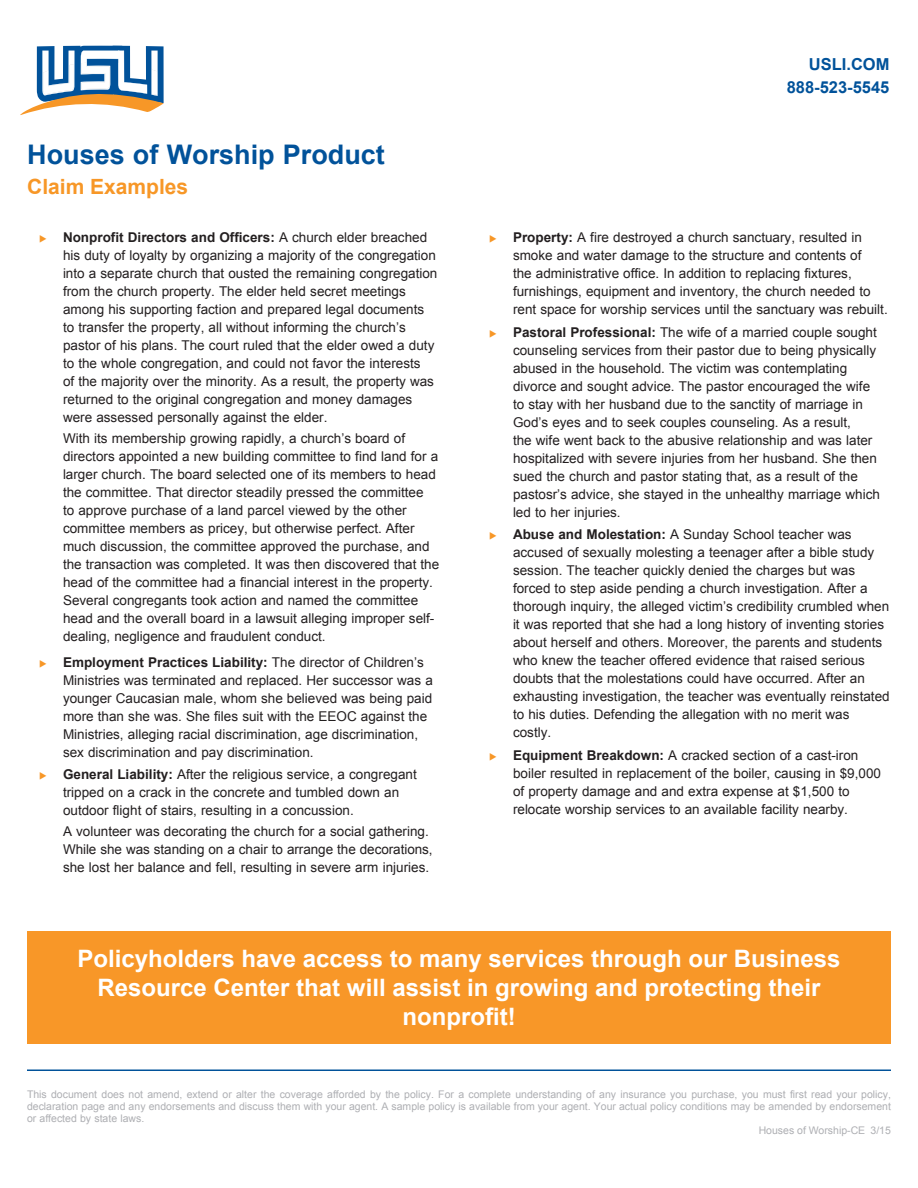
<style>
.page{position:relative;width:918px;height:1188px;background:#fff}
.page>*{position:absolute;margin:0;border:0;box-sizing:border-box;transform-origin:0 0}
.title_less_space_bel{font:700 27px "Arial";color:#01529a}
.quote_box{font:700 24px/28.8px "Arial";color:#fff;text-align:center}
.subtitle{font:700 21px "Arial";color:#f79727}
.t1{font:700 16.5px/22.5px "Arial";color:#01529a;text-align:right}
.bullet_list_1_-_oran{font:13.5px/18px "Arial";color:#231f20}
.bullet_list_1_-_para{font:13.5px/18px "Arial";color:#231f20}
.footer{font:10.5px/12px "Arial";color:#aeafb3;text-align:justify}
.s1{color:#f79727}
.s2{font-weight:700}
</style>
<div class="page">
<svg style="left:20px;top:46px;width:144px;height:69px"></svg>
<hr style="left:27px;top:1070px;width:864px;height:1px;background:#01529a">
<div style="left:27px;top:932px;width:864px;height:112px;background:#f89728"></div>
<p class="title_less_space_bel" style="left:27px;top:136px;width:359px">Houses of Worship Product</p>
<p class="subtitle" style="left:27px;top:172px;width:163px">Claim Examples</p>
<p class="bullet_list_1_-_oran" style="left:63px;top:228px;width:376px;text-indent:-24px"><span class="s1">◆</span> <span class="s2">Nonprofit Directors and Officers:</span> A church elder breached his duty of loyalty by organizing a majority of the congregation into a separate church that ousted the remaining congregation from the church property. The elder held secret meetings among his supporting faction and prepared legal documents to transfer the property, all without informing the church’s pastor of his plans. The court ruled that the elder owed a duty to the whole congregation, and could not favor the interests<br>of the majority over the minority. As a result, the property was returned to the original congregation and money damages were assessed personally against the elder.</p>
<p class="bullet_list_1_-_para" style="left:63px;top:429px;width:378px">With its membership growing rapidly, a church’s board of directors appointed a new building committee to find land for a larger church. The board selected one of its members to head the committee. That director steadily pressed the committee<br>to approve purchase of a land parcel viewed by the other committee members as pricey, but otherwise perfect. After much discussion, the committee approved the purchase, and the transaction was completed. It was then discovered that the head of the committee had a financial interest in the property.<br>Several congregants took action and named the committee head and the overall board in a lawsuit alleging improper self&shy;dealing, negligence and fraudulent conduct.</p>
<p class="bullet_list_1_-_oran" style="left:63px;top:653px;width:371px;text-indent:-24px"><span class="s1">◆</span> <span class="s2">Employment Practices Liability:</span> The director of Children’s Ministries was terminated and replaced. Her successor was a younger Caucasian male, whom she believed was being paid more than she was. She files suit with the EEOC against the Ministries, alleging racial discrimination, age discrimination, sex discrimination and pay discrimination.</p>
<p class="bullet_list_1_-_oran" style="left:63px;top:765px;width:355px;text-indent:-24px"><span class="s1">◆</span> <span class="s2">General Liability:</span> After the religious service, a congregant tripped on a crack in the concrete and tumbled down an outdoor flight of stairs, resulting in a concussion.</p>
<p class="bullet_list_1_-_para" style="left:63px;top:822px;width:371px">A volunteer was decorating the church for a social gathering.<br>While she was standing on a chair to arrange the decorations, she lost her balance and fell, resulting in severe arm injuries.</p>
<p class="t1" style="left:787px;top:54px;width:104px">USLI.COM<br>888-523-5545</p>
<p class="bullet_list_1_-_oran" style="left:513px;top:228px;width:376px;text-indent:-24px"><span class="s1">◆</span> <span class="s2">Property:</span> A fire destroyed a church sanctuary, resulted in smoke and water damage to the structure and contents of<br>the administrative office. In addition to replacing fixtures, furnishings, equipment and inventory, the church needed to rent space for worship services until the sanctuary was rebuilt.</p>
<p class="bullet_list_1_-_oran" style="left:513px;top:323px;width:368px;text-indent:-24px"><span class="s1">◆</span> <span class="s2">Pastoral Professional:</span> The wife of a married couple sought counseling services from their pastor due to being physically abused in the household. The victim was contemplating divorce and sought advice. The pastor encouraged the wife to stay with her husband due to the sanctity of marriage in God’s eyes and to seek couples counseling. As a result,<br>the wife went back to the abusive relationship and was later hospitalized with severe injuries from her husband. She then sued the church and pastor stating that, as a result of the pastosr’s advice, she stayed in the unhealthy marriage which led to her injuries.</p>
<p class="bullet_list_1_-_oran" style="left:513px;top:525px;width:378px;text-indent:-24px"><span class="s1">◆</span> <span class="s2">Abuse and Molestation:</span> A Sunday School teacher was accused of sexually molesting a teenager after a bible study session. The teacher quickly denied the charges but was forced to step aside pending a church investigation. After a thorough inquiry, the alleged victim’s credibility crumbled when it was reported that she had a long history of inventing stories about herself and others. Moreover, the parents and students who knew the teacher offered evidence that raised serious doubts that the molestations could have occurred. After an exhausting investigation, the teacher was eventually reinstated to his duties. Defending the allegation with no merit was costly.</p>
<p class="bullet_list_1_-_oran" style="left:513px;top:746px;width:370px;text-indent:-24px"><span class="s1">◆</span> <span class="s2">Equipment Breakdown:</span> A cracked section of a cast-iron boiler resulted in replacement of the boiler, causing in $9,000 of property damage and and extra expense at $1,500 to relocate worship services to an available facility nearby.</p>
<p class="quote_box" style="left:78px;top:945px;width:764px">Policyholders have access to many services through our Business<br>Resource Center that will assist in growing and protecting their nonprofit!</p>
<p class="footer" style="left:27px;top:1088px;width:866px">This document does not amend, extend or alter the coverage afforded by the policy. For a complete understanding of any insurance you purchase, you must first read your policy, declaration page and any endorsements and discuss them with your agent. A sample policy is available from your agent. Your actual policy conditions may be amended by endorsement or affected by state laws.</p>
<p class="footer" style="left:759px;top:1124px;width:134px">Houses of Worship-CE 3/15</p>
</div>
